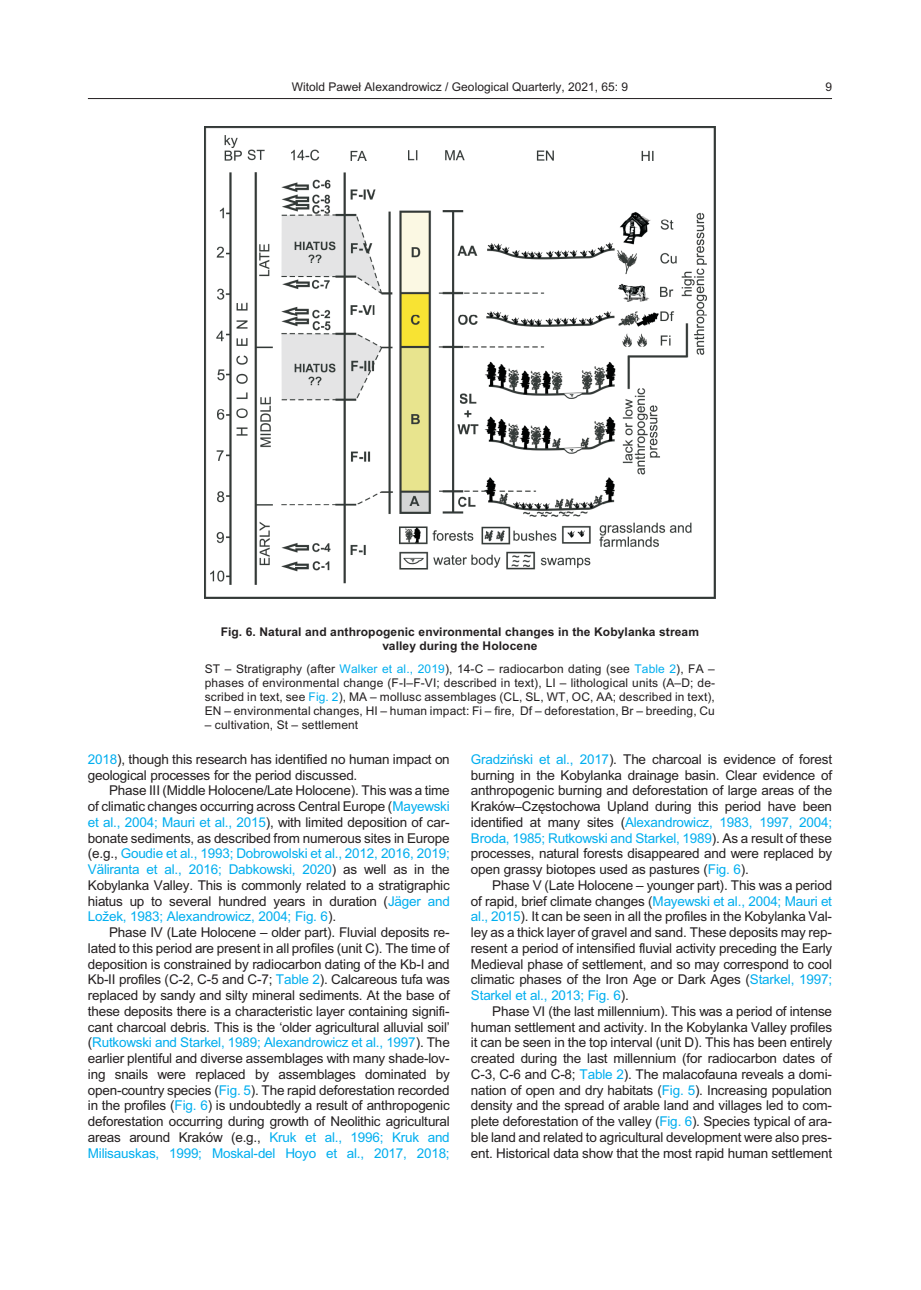
<style>
.page{position:relative;width:921px;height:1290px;background:#fff}
.page>*{position:absolute;margin:0;border:0;box-sizing:border-box;transform-origin:0 0}
.t1{font:13.5px/15.8px "Arial";letter-spacing:-.015em;color:#231f20;text-align:justify}
.t2{font:12px/14px "Arial";letter-spacing:.01em;color:#231f20;text-align:justify}
.t3{font:700 12px/14.4px "Arial";letter-spacing:.01em;color:#231f20;text-align:center}
.s1{color:#00aeef}
</style>
<div class="page">
<hr style="left:88px;top:98px;width:744px;height:1px;background:#231f20">
<img style="left:205px;top:126px;width:510px;height:472px">
<p class="t2" style="left:292px;top:81px;width:338px">Witold Pawe³ Alexandrowicz / Geo log i cal Quar terly, 2021, 65: 9</p>
<p class="t2" style="left:825px;top:81px;width:8px">9</p>
<p class="t3" style="left:221px;top:626px;width:480px">Fig. 6. Nat u ral and anthropogenic en vi ron men tal changes in the Kobylanka stream val ley dur ing the Ho lo cene</p>
<p class="t2" style="left:205px;top:663px;width:512px">ST – Stra tig ra phy (af ter <span class="s1">Walker et al., 2019</span>), 14-C – ra dio car bon dat ing (see <span class="s1">Ta ble 2</span>), FA – phases of en vi ron men tal change (F-I–F-VI; de scribed in text), LI – lithological units (A–D; de - scribed in text, see <span class="s1">Fig. 2</span>), MA – mol lusc as sem blages (CL, SL, WT, OC, AA; de scribed in text), EN – en vi ron men tal changes, HI – hu man im pact: Fi – fire, Df – de for es ta tion, Br – breed ing, Cu</p>
<p class="t2" style="left:205px;top:719px;width:155px">– cul ti va tion, St – set tle ment</p>
<p class="t1" style="left:88px;top:752px;width:363px"><span class="s1">2018</span>), though this re search has iden ti fied no hu man im pact on geo log i cal pro cesses for the pe riod dis cussed.</p>
<p class="t1" style="left:88px;top:784px;width:363px;text-indent:21px">Phase III (Mid dle Ho lo cene/Late Ho lo cene). This was a time of cli ma tic changes oc cur ring across Cen tral Eu rope (<span class="s1">Mayewski et al., 2004; Mauri et al., 2015</span>), with lim ited de po si tion of car - bon ate sed i ments, as de scribed from nu mer ous sites in Eu rope (e.g., <span class="s1">Goudie et al., 1993; Dobrowolski et al., 2012, 2016, 2019; Väliranta et al., 2016; Dabkowski, 2020</span>) as well as in the Kobylanka Val ley. This is com monly re lated to a strati graphic hi a tus up to sev eral hun dred years in du ra tion (<span class="s1">Jäger and Ložek, 1983; Alexandrowicz, 2004; Fig. 6</span>).</p>
<p class="t1" style="left:88px;top:926px;width:364px;text-indent:21px">Phase IV (Late Ho lo cene – older part). Flu vial de pos its re - lated to this pe riod are pres ent in all pro files (unit C). The time of de po si tion is con strained by ra dio car bon dat ing of the Kb-I and Kb-II pro files (C-2, C-5 and C-7; <span class="s1">Ta ble 2</span>). Cal car e ous tufa was re placed by sandy and silty min eral sed i ments. At the base of these de pos its there is a char ac ter is tic layer con tain ing sig nif i - cant char coal de bris. This is the ‘older ag ri cul tural al lu vial soil’ (<span class="s1">Rutkowski and Starkel, 1989; Alexandrowicz et al., 1997</span>). The ear lier plen ti ful and di verse as sem blages with many shade-lov - ing snails were re placed by as sem blages dom i nated by open-coun try spe cies (<span class="s1">Fig. 5</span>). The rapid de for es ta tion re corded in the pro files (<span class="s1">Fig. 6</span>) is un doubt edly a re sult of anthropogenic de for es ta tion oc cur ring dur ing growth of Neo lithic ag ri cul tural ar eas around Kraków (e.g., <span class="s1">Kruk et al., 1996; Kruk and Milisauskas, 1999; Moskal-del Hoyo et al., 2017, 2018;</span></p>
<p class="t1" style="left:471px;top:752px;width:363px"><span class="s1">Gradziñski et al., 2017</span>). The char coal is ev i dence of for est burn ing in the Kobylanka drain age ba sin. Clear ev i dence of anthropogenic burn ing and de for es ta tion of large ar eas of the Kraków–Czêstochowa Up land dur ing this pe riod have been iden ti fied at many sites (<span class="s1">Alexandrowicz, 1983, 1997, 2004; Broda, 1985; Rutkowski and Starkel, 1989</span>). As a re sult of these pro cesses, nat u ral for ests dis ap peared and were re placed by open grassy biotopes used as pas tures (<span class="s1">Fig. 6</span>).</p>
<p class="t1" style="left:471px;top:878px;width:363px;text-indent:21px">Phase V (Late Ho lo cene – youn ger part). This was a pe riod of rapid, brief cli mate changes (<span class="s1">Mayewski et al., 2004; Mauri et al., 2015</span>). It can be seen in all the pro files in the Kobylanka Val - ley as a thick layer of gravel and sand. These de pos its may rep - re sent a pe riod of in ten si fied flu vial ac tiv ity pre ced ing the Early Me di eval phase of set tle ment, and so may cor re spond to cool cli ma tic phases of the Iron Age or Dark Ages (<span class="s1">Starkel, 1997; Starkel et al., 2013; Fig. 6</span>).</p>
<p class="t1" style="left:471px;top:1004px;width:363px;text-indent:21px">Phase VI (the last mil len nium). This was a pe riod of in tense hu man set tle ment and ac tiv ity. In the Kobylanka Val ley pro files it can be seen in the top in ter val (unit D). This has been en tirely cre ated dur ing the last mil len nium (for ra dio car bon dates of C-3, C-6 and C-8; <span class="s1">Ta ble 2</span>). The malacofauna re veals a dom i - na tion of open and dry hab i tats (<span class="s1">Fig. 5</span>). In creas ing pop u la tion den sity and the spread of ar a ble land and vil lages led to com - plete de for es ta tion of the val ley (<span class="s1">Fig. 6</span>). Spe cies typ i cal of ar a - ble land and re lated to ag ri cul tural de vel op ment were also pres - ent. His tor i cal data show that the most rapid hu man set tle ment</p>
</div>
